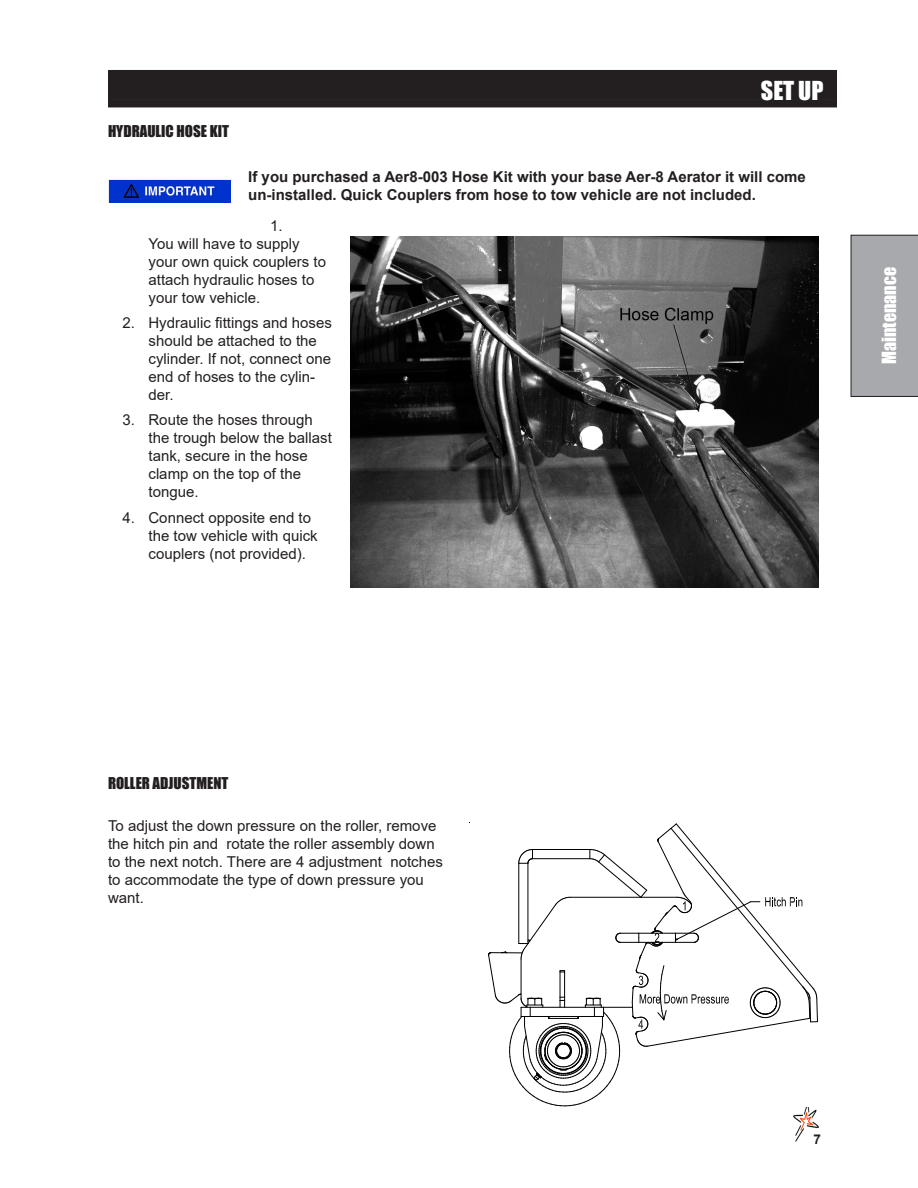
<style>
.page{position:relative;width:918px;height:1188px;background:#fff}
.page>*{position:absolute;margin:0;border:0;box-sizing:border-box;transform-origin:0 0}
.Header_Right{font:24px "Impact";color:#fff}
.t1{font:18px "Impact";color:#fff}
._1__2__3{font:15px/18px "Arial";color:#231f20}
.Body_text{font:15px/18px "Arial";color:#231f20}
.Warning_Danger_Caution{font:700 15px/18px "Arial";color:#231f20}
.Subhead_1{font:15px "Impact";color:#231f20}
.t2{font:700 13.5px "Arial";color:#231f20}
</style>
<div class="page">
<img style="left:793px;top:1107px;width:26px;height:35px">
<div style="left:811px;top:1133px;width:27px;height:8px;background:#fff"></div>
<div style="left:851px;top:235px;width:67px;height:162px;background:#a8a9ad"></div>
<div style="left:108px;top:70px;width:729px;height:30px;background:#231f20"></div>
<div style="left:108px;top:100px;width:729px;height:7px;background:#231f20"></div>
<img style="left:351px;top:237px;width:467px;height:350px">
<svg style="left:488px;top:824px;width:330px;height:282px"></svg>
<img style="left:108px;top:179px;width:122px;height:23px">
<p class="Subhead_1" style="left:108px;top:119px;width:123px">HYDRAULIC HOSE KIT</p>
<p class="Header_Right" style="left:761px;top:72px;width:64px">SET UP</p>
<p class="Warning_Danger_Caution" style="left:248px;top:168px;width:559px">If you purchased a Aer8-003 Hose Kit with your base Aer-8 Aerator it will come un-installed. Quick Couplers from hose to tow vehicle are not included.</p>
<p class="_1__2__3" style="left:148px;top:217px;width:179px;text-indent:122px">1.<br>You will have to supply your own quick couplers to attach hydraulic hoses to your tow vehicle.</p>
<p class="_1__2__3" style="left:148px;top:314px;width:185px;text-indent:-26px">2. Hydraulic fittings and hoses should be attached to the cylinder. If not, connect one end of hoses to the cylin&shy;der.</p>
<p class="_1__2__3" style="left:148px;top:411px;width:185px;text-indent:-26px">3. Route the hoses through the trough below the ballast tank, secure in the hose clamp on the top of the tongue.</p>
<p class="_1__2__3" style="left:148px;top:508px;width:171px;text-indent:-26px">4. Connect opposite end to the tow vehicle with quick couplers (not provided).</p>
<p class="t1" style="left:875px;top:364px;width:99px;rotate:-90deg">Maintenance</p>
<p class="Subhead_1" style="left:108px;top:772px;width:122px">ROLLER ADJUSTMENT</p>
<p class="Body_text" style="left:108px;top:816px;width:336px">To adjust the down pressure on the roller, remove the hitch pin and rotate the roller assembly down to the next notch. There are 4 adjustment notches to accommodate the type of down pressure you want.</p>
<p class="t2" style="left:813px;top:1129px;width:9px">7</p>
</div>
